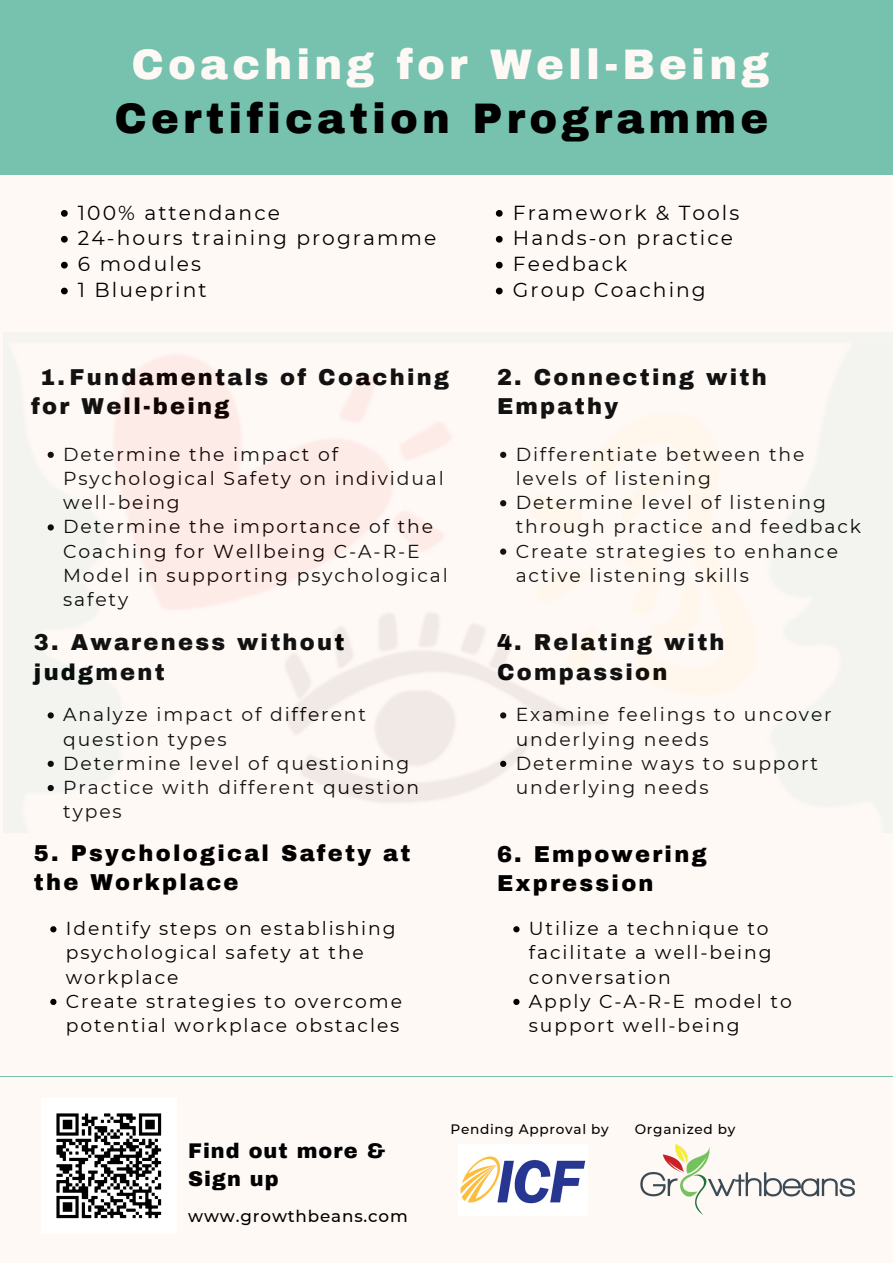
<style>
.page{position:relative;width:893px;height:1263px;background:#fff9f6}
.page>*{position:absolute;margin:0;border:0;box-sizing:border-box;transform-origin:0 0}
.t1{font:900 41.78px/54px "Archivo";letter-spacing:.1em;color:#000;text-align:center}
.t2{font:900 22.5px/29.2px "Archivo";letter-spacing:.1em;color:#000}
.t3{font:900 20.77px "Archivo";letter-spacing:.05em;color:#000}
.t4{font:20.25px "Montserrat";letter-spacing:.1em;color:#000}
.t5{font:18.75px/24.2px "Montserrat";letter-spacing:.1em;color:#000}
.t6{font:500 16.73px "Montserrat";letter-spacing:.05em;color:#000}
.t7{font:500 13.65px "Montserrat";letter-spacing:.05em;color:#000}
.s1{color:#fff9f6}
</style>
<div class="page">
<svg style="left:513px;top:926px;width:6px;height:6px"></svg>
<svg style="left:513px;top:999px;width:6px;height:6px"></svg>
<svg style="left:50px;top:926px;width:6px;height:6px"></svg>
<svg style="left:50px;top:999px;width:6px;height:6px"></svg>
<img style="left:640px;top:1144px;width:215px;height:71px">
<img style="left:56px;top:1113px;width:106px;height:106px">
<img style="left:460px;top:1156px;width:126px;height:48px">
<div style="left:0;top:0;width:893px;height:175px;background:#76c2af"></div>
<svg style="left:61px;top:210px;width:7px;height:7px"></svg>
<svg style="left:61px;top:236px;width:7px;height:7px"></svg>
<svg style="left:61px;top:262px;width:7px;height:6px"></svg>
<svg style="left:61px;top:288px;width:7px;height:6px"></svg>
<hr style="left:0;top:1076px;width:893px;height:1px;background:#76c2af">
<svg style="left:496px;top:210px;width:6px;height:7px"></svg>
<svg style="left:496px;top:236px;width:6px;height:7px"></svg>
<svg style="left:496px;top:262px;width:6px;height:6px"></svg>
<svg style="left:496px;top:288px;width:6px;height:6px"></svg>
<img style="left:4px;top:342px;width:889px;height:491px">
<p class="t1" style="left:114px;top:38px;width:656px"><span class="s1">Coaching for Well-Being<br></span>Certification Programme</p>
<p class="t4" style="left:78px;top:200px;width:203px">100% attendance</p>
<p class="t4" style="left:78px;top:226px;width:360px">24-hours training programme</p>
<p class="t4" style="left:78px;top:252px;width:125px">6 modules</p>
<p class="t4" style="left:78px;top:278px;width:130px">1 Blueprint</p>
<p class="t2" style="left:40px;top:362px;width:410px">1.Fundamentals of Coaching</p>
<p class="t2" style="left:31px;top:392px;width:200px">for Well-being</p>
<p class="t5" style="left:63px;top:442px;width:382px">Determine the impact of<br>Psychological Safety on individual well-being</p>
<p class="t5" style="left:63px;top:514px;width:386px">Determine the importance of the<br>Coaching for Wellbeing C-A-R-E<br>Model in supporting psychological safety</p>
<p class="t2" style="left:34px;top:628px;width:312px">3. Awareness without</p>
<p class="t2" style="left:34px;top:658px;width:132px">judgment</p>
<p class="t5" style="left:63px;top:702px;width:304px">Analyze impact of different question types</p>
<p class="t5" style="left:63px;top:751px;width:347px">Determine level of questioning</p>
<p class="t5" style="left:63px;top:775px;width:357px">Practice with different question types</p>
<p class="t2" style="left:34px;top:839px;width:378px">5. Psychological Safety at the Workplace</p>
<p class="t5" style="left:66px;top:916px;width:331px">Identify steps on establishing psychological safety at the workplace</p>
<p class="t5" style="left:66px;top:989px;width:338px">Create strategies to overcome potential workplace obstacles</p>
<p class="t4" style="left:513px;top:200px;width:228px">Framework &amp; Tools</p>
<p class="t4" style="left:513px;top:226px;width:222px">Hands-on practice</p>
<p class="t4" style="left:513px;top:252px;width:116px">Feedback</p>
<p class="t4" style="left:513px;top:278px;width:194px">Group Coaching</p>
<p class="t2" style="left:497px;top:362px;width:271px">2. Connecting with</p>
<p class="t2" style="left:497px;top:392px;width:123px">Empathy</p>
<p class="t5" style="left:516px;top:442px;width:290px">Differentiate between the levels of listening</p>
<p class="t5" style="left:516px;top:490px;width:347px">Determine level of listening through practice and feedback</p>
<p class="t5" style="left:516px;top:539px;width:324px">Create strategies to enhance active listening skills</p>
<p class="t2" style="left:497px;top:628px;width:229px">4. Relating with</p>
<p class="t2" style="left:497px;top:658px;width:172px">Compassion</p>
<p class="t5" style="left:516px;top:702px;width:317px">Examine feelings to uncover underlying needs</p>
<p class="t5" style="left:516px;top:751px;width:304px">Determine ways to support underlying needs</p>
<p class="t2" style="left:497px;top:840px;width:211px">6. Empowering</p>
<p class="t2" style="left:497px;top:869px;width:158px">Expression</p>
<p class="t5" style="left:529px;top:916px;width:244px">Utilize a technique to facilitate a well-being conversation</p>
<p class="t5" style="left:529px;top:989px;width:264px">Apply C-A-R-E model to support well-being</p>
<p class="t3" style="left:188px;top:1140px;width:198px">Find out more &amp;</p>
<p class="t3" style="left:188px;top:1168px;width:92px">Sign up</p>
<p class="t6" style="left:188px;top:1205px;width:221px">www.growthbeans.com</p>
<p class="t7" style="left:450px;top:1121px;width:160px">Pending Approval by</p>
<p class="t7" style="left:635px;top:1121px;width:102px">Organized by</p>
</div>
